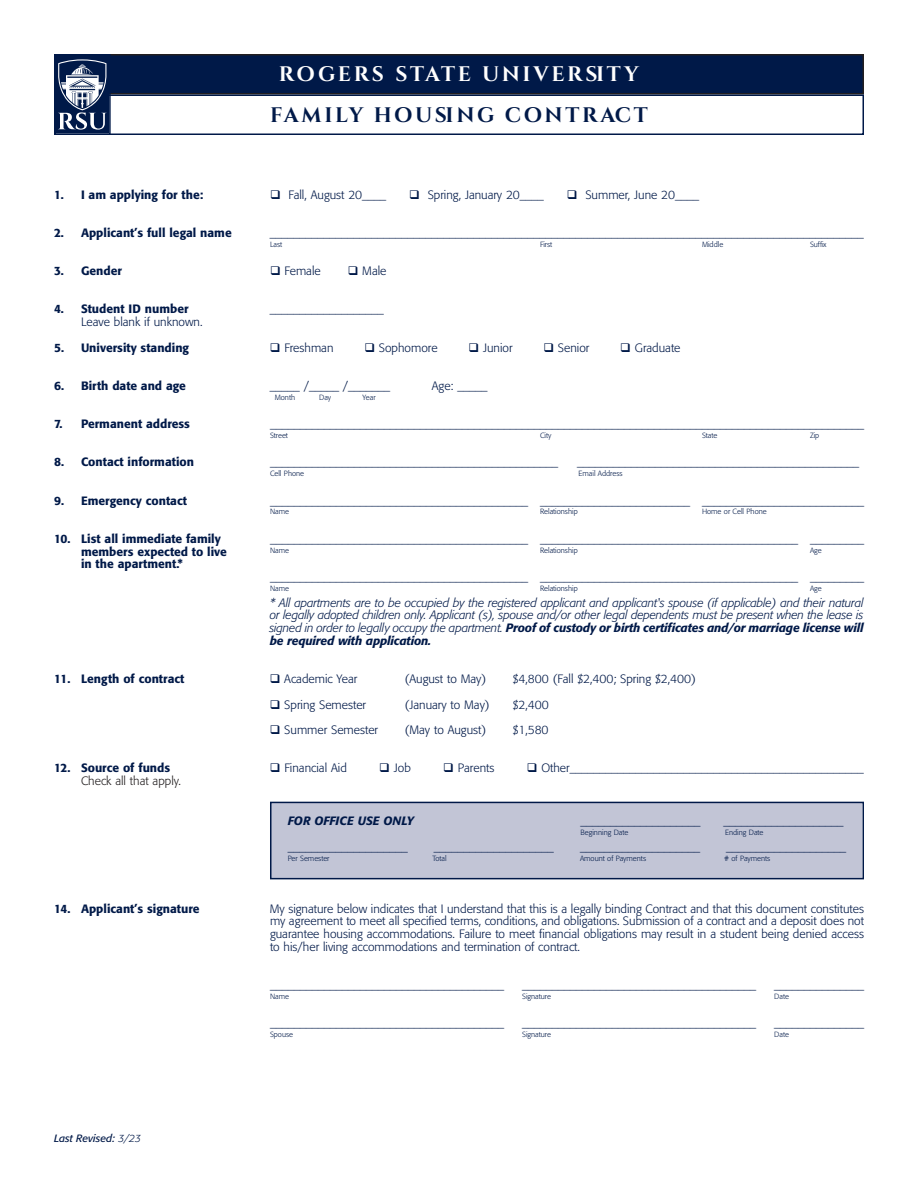
<style>
.page{position:relative;width:918px;height:1188px;background:#fff}
.page>*{position:absolute;margin:0;border:0;box-sizing:border-box;transform-origin:0 0}
.t1{font:700 21px "Cinzel";letter-spacing:.125em;color:#fff}
.t2{font:700 21px "Cinzel";letter-spacing:.125em;color:#001948}
.t3{font:300 12px/12.8px "Formata";color:#001948;text-align:justify}
.t4{font:italic 300 12px/12.8px "Formata";letter-spacing:-.01em;color:#001948;text-align:justify}
.t5{font:500 12px/12.8px "Formata";color:#001948}
.t6{font:300 12px "Formata";color:#231f20}
.t7{font:italic 500 12px "Formata";letter-spacing:.005em;color:#001948}
.t8{font:italic 10.5px "Formata";color:#001948}
.t9{font:300 7.5px "Formata";color:#001948}
.s1{font-weight:500}
.s2{font-weight:300}
</style>
<div class="page">
<div style="left:272px;top:803px;width:590px;height:75px;background:#c2c5d6"></div>
<div style="left:270px;top:802px;width:594px;height:77px;border:2px solid #001948"></div>
<div style="left:55px;top:55px;width:808px;height:39px;background:#001948"></div>
<div style="left:54px;top:54px;width:810px;height:40px;border:2px solid #231f20"></div>
<div style="left:54px;top:94px;width:810px;height:41px;border:2px solid #001948"></div>
<div style="left:56px;top:56px;width:53px;height:77px;background:#001948"></div>
<svg style="left:58px;top:59px;width:48px;height:71px"></svg>
<div style="left:54px;top:54px;width:57px;height:81px;border:2px solid #001948"></div>
<p class="t5" style="left:54px;top:188px;width:151px">1. I am applying for the:</p>
<p class="t5" style="left:54px;top:226px;width:179px">2. Applicant’s full legal name</p>
<p class="t5" style="left:54px;top:264px;width:69px">3. Gender</p>
<p class="t5" style="left:54px;top:303px;width:136px">4. Student ID number</p>
<p class="t3" style="left:81px;top:316px;width:123px">Leave blank if unknown.</p>
<p class="t5" style="left:54px;top:341px;width:137px">5. University standing</p>
<p class="t5" style="left:54px;top:379px;width:134px">6. Birth date and age</p>
<p class="t5" style="left:54px;top:417px;width:138px">7. Permanent address</p>
<p class="t5" style="left:54px;top:456px;width:142px">8. Contact information</p>
<p class="t5" style="left:54px;top:494px;width:135px">9. Emergency contact</p>
<p class="t5" style="left:81px;top:532px;width:148px;text-indent:-27px">10. List all immediate family members expected to live in the apartment.*</p>
<p class="t5" style="left:54px;top:672px;width:132px">11. Length of contract</p>
<p class="t5" style="left:54px;top:762px;width:118px">12. Source of funds</p>
<p class="t6" style="left:81px;top:774px;width:102px">Check all that apply.</p>
<p class="t5" style="left:54px;top:902px;width:147px">14. Applicant’s signature</p>
<h1 class="t1" style="left:279px;top:61px;width:362px">ROGERS STATE UNIVERSITY</h1>
<h1 class="t2" style="left:270px;top:102px;width:379px">FAMILY HOUSING CONTRACT</h1>
<p class="t3" style="left:270px;top:188px;width:118px">❑ Fall, August 20____</p>
<p class="t3" style="left:409px;top:188px;width:136px">❑ Spring, January 20____</p>
<p class="t3" style="left:567px;top:188px;width:134px">❑ Summer, June 20____</p>
<p class="t3" style="left:270px;top:226px;width:595px">___________________________________________________________________________________________________</p>
<p class="t9" style="left:270px;top:240px;width:14px">Last</p>
<p class="t9" style="left:540px;top:240px;width:14px">First</p>
<p class="t9" style="left:702px;top:240px;width:23px">Middle</p>
<p class="t9" style="left:810px;top:240px;width:18px">Suffix</p>
<p class="t3" style="left:270px;top:265px;width:52px">❑ Female</p>
<p class="t3" style="left:348px;top:265px;width:40px">❑ Male</p>
<p class="t3" style="left:270px;top:303px;width:115px">___________________</p>
<p class="t3" style="left:270px;top:341px;width:65px">❑ Freshman</p>
<p class="t3" style="left:364px;top:341px;width:75px">❑ Sophomore</p>
<p class="t3" style="left:468px;top:341px;width:46px">❑ Junior</p>
<p class="t3" style="left:543px;top:341px;width:48px">❑ Senior</p>
<p class="t3" style="left:620px;top:341px;width:62px">❑ Graduate</p>
<p class="t3" style="left:270px;top:379px;width:122px">_____ /_____ /_______</p>
<p class="t3" style="left:432px;top:379px;width:57px">Age: _____</p>
<p class="t9" style="left:275px;top:393px;width:22px">Month</p>
<p class="t9" style="left:319px;top:393px;width:14px">Day</p>
<p class="t9" style="left:363px;top:393px;width:14px">Year</p>
<p class="t3" style="left:270px;top:418px;width:595px">___________________________________________________________________________________________________</p>
<p class="t9" style="left:270px;top:431px;width:19px">Street</p>
<p class="t9" style="left:540px;top:431px;width:13px">City</p>
<p class="t9" style="left:702px;top:431px;width:17px">State</p>
<p class="t9" style="left:810px;top:431px;width:11px">Zip</p>
<p class="t3" style="left:270px;top:456px;width:289px">________________________________________________</p>
<p class="t3" style="left:577px;top:456px;width:283px">_______________________________________________</p>
<p class="t9" style="left:270px;top:469px;width:36px">Cell Phone</p>
<p class="t9" style="left:579px;top:469px;width:46px">Email Address</p>
<p class="t3" style="left:270px;top:494px;width:595px">___________________________________________ _________________________ ___________________________</p>
<p class="t9" style="left:270px;top:507px;width:21px">Name</p>
<p class="t9" style="left:540px;top:507px;width:39px">Relationship</p>
<p class="t9" style="left:702px;top:507px;width:66px">Home or Cell Phone</p>
<p class="t3" style="left:270px;top:532px;width:595px">___________________________________________ ___________________________________________ _________</p>
<p class="t9" style="left:270px;top:546px;width:21px">Name</p>
<p class="t9" style="left:540px;top:546px;width:39px">Relationship</p>
<p class="t9" style="left:810px;top:546px;width:13px">Age</p>
<p class="t3" style="left:270px;top:571px;width:595px">___________________________________________ ___________________________________________ _________</p>
<p class="t9" style="left:270px;top:584px;width:21px">Name</p>
<p class="t9" style="left:540px;top:584px;width:39px">Relationship</p>
<p class="t9" style="left:810px;top:584px;width:13px">Age</p>
<p class="t4" style="left:269px;top:596px;width:596px">* All apartments are to be occupied by the registered applicant and applicant's spouse (if applicable) and their natural or legally adopted children only. Applicant (s), spouse and/or other legal dependents must be present when the lease is signed in order to legally occupy the apartment. <span class="s1">Proof of custody or birth certificates and/or marriage license will be required with application.</span></p>
<p class="t3" style="left:270px;top:673px;width:89px">❑ Academic Year</p>
<p class="t3" style="left:405px;top:673px;width:83px">(August to May)</p>
<p class="t3" style="left:513px;top:673px;width:185px">$4,800 (Fall $2,400; Spring $2,400)</p>
<p class="t3" style="left:270px;top:698px;width:98px">❑ Spring Semester</p>
<p class="t3" style="left:405px;top:698px;width:86px">(January to May)</p>
<p class="t3" style="left:513px;top:698px;width:37px">$2,400</p>
<p class="t3" style="left:270px;top:724px;width:110px">❑ Summer Semester</p>
<p class="t3" style="left:405px;top:724px;width:83px">(May to August)</p>
<p class="t3" style="left:513px;top:724px;width:37px">$1,580</p>
<p class="t3" style="left:270px;top:762px;width:79px">❑ Financial Aid</p>
<p class="t3" style="left:379px;top:762px;width:33px">❑ Job</p>
<p class="t3" style="left:443px;top:762px;width:53px">❑ Parents</p>
<p class="t3" style="left:527px;top:762px;width:338px">❑ Other_________________________________________________</p>
<p class="t7" style="left:288px;top:814px;width:128px">FOR OFFICE USE ONLY</p>
<p class="t3" style="left:580px;top:815px;width:121px">____________________</p>
<p class="t3" style="left:724px;top:815px;width:122px">____________________</p>
<p class="t9" style="left:580px;top:828px;width:50px">Beginning Date</p>
<p class="t9" style="left:725px;top:828px;width:40px">Ending Date</p>
<p class="t3" style="left:288px;top:840px;width:121px">____________________</p>
<p class="t3" style="left:434px;top:840px;width:121px">____________________</p>
<p class="t3" style="left:580px;top:840px;width:121px">____________________</p>
<p class="t3" style="left:726px;top:840px;width:121px">____________________</p>
<p class="t9" style="left:288px;top:854px;width:43px">Per Semester</p>
<p class="t9" style="left:432px;top:854px;width:16px">Total</p>
<p class="t9" style="left:580px;top:854px;width:68px">Amount of Payments</p>
<p class="t9" style="left:724px;top:854px;width:48px"># of Payments</p>
<p class="t3" style="left:270px;top:902px;width:596px">My signature below indicates that I understand that this is a legally binding Contract and that this document constitutes my agreement to meet all specified terms, conditions, and obligations. Submission of a contract and a deposit does not guarantee housing accommodations. Failure to meet financial obligations may result in a student being denied access to his/her living accommodations and termination of contract.</p>
<p class="t3" style="left:270px;top:979px;width:236px">_______________________________________</p>
<p class="t3" style="left:522px;top:979px;width:235px">_______________________________________</p>
<p class="t3" style="left:774px;top:979px;width:91px">_______________</p>
<p class="t9" style="left:270px;top:992px;width:21px">Name</p>
<p class="t9" style="left:522px;top:992px;width:30px">Signature</p>
<p class="t9" style="left:774px;top:992px;width:16px">Date</p>
<p class="t3" style="left:270px;top:1017px;width:235px">_______________________________________</p>
<p class="t3" style="left:522px;top:1017px;width:235px">_______________________________________</p>
<p class="t3" style="left:774px;top:1017px;width:91px">_______________</p>
<p class="t9" style="left:270px;top:1030px;width:25px">Spouse</p>
<p class="t9" style="left:522px;top:1030px;width:30px">Signature</p>
<p class="t9" style="left:774px;top:1030px;width:16px">Date</p>
<p class="t8" style="left:54px;top:1132px;width:89px">Last Revised: <span class="s2">3/23</span></p>
</div>
